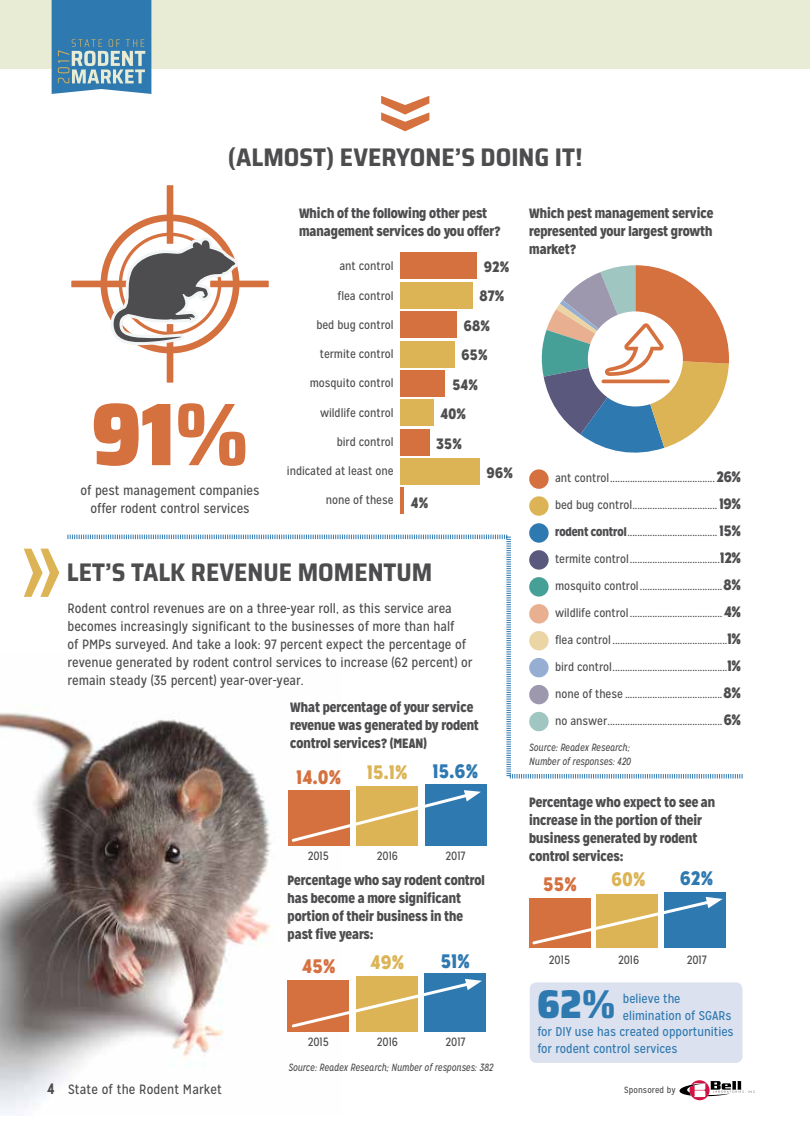
<style>
.page{position:relative;width:810px;height:1134px;background:#fff}
.page>*{position:absolute;margin:0;border:0;box-sizing:border-box;transform-origin:0 0}
.t1{font:900 semi-condensed 88.95px "Saira";color:#d5703f}
.t2{font:900 semi-condensed 40.2px "Saira";color:#2f79b1}
.t3{font:700 semi-condensed 25.5px "Saira";color:#4d4d4f}
.t4{font:900 19.5px "Mission Gothic";color:#d5703f}
.t5{font:900 19.5px "Mission Gothic";color:#dcb456}
.t6{font:900 19.5px "Mission Gothic";color:#2f79b1}
.t7{font:900 15px "Mission Gothic";letter-spacing:.025em;color:#4d4d4f}
.t8{font:900 13.5px/18px "Mission Gothic";color:#4d4d4f}
.t9{font:13.5px/18px "Mission Gothic";color:#4d4d4f;text-align:center}
.t10{font:12.75px "Mission Gothic";color:#2f79b1}
.t11{font:12px "Mission Gothic";letter-spacing:-.005em;color:#4d4d4f}
.t12{font:italic 10.5px/13.5px "Mission Gothic";color:#4d4d4f;scale:.9 1}
.t13{font:9px "Mission Gothic";letter-spacing:.01em;color:#4d4d4f}
.s1{font-weight:900;font-size:15px}
.s2{font-weight:900}
.s3{font-weight:700;font-size:15px}
</style>
<div class="page">
<div style="left:0;top:0;width:810px;height:68px;background:#e9ecd4"></div>
<div style="left:530px;top:982px;width:212px;height:81px;background:#dbe1ee;border-radius:7px"></div>
<img style="left:0;top:705px;width:290px;height:410px">
<div style="left:167px;top:185px;width:6px;height:59px;background:#d5703f"></div>
<div style="left:167px;top:324px;width:6px;height:59px;background:#d5703f"></div>
<div style="left:210px;top:281px;width:59px;height:6px;background:#d5703f"></div>
<div style="left:71px;top:281px;width:59px;height:6px;background:#d5703f"></div>
<svg style="left:101px;top:214px;width:139px;height:139px"></svg>
<hr style="left:400px;top:488px;width:4px;height:26px;background:#d5703f">
<div style="left:400px;top:458px;width:80px;height:27px;background:#dcb456"></div>
<div style="left:400px;top:429px;width:29px;height:26px;background:#d5703f"></div>
<div style="left:400px;top:400px;width:34px;height:26px;background:#dcb456"></div>
<div style="left:400px;top:370px;width:45px;height:27px;background:#d5703f"></div>
<div style="left:400px;top:341px;width:54px;height:26px;background:#dcb456"></div>
<div style="left:400px;top:311px;width:57px;height:27px;background:#d5703f"></div>
<div style="left:400px;top:282px;width:73px;height:27px;background:#dcb456"></div>
<div style="left:400px;top:253px;width:77px;height:26px;background:#d5703f"></div>
<svg style="left:67px;top:534px;width:676px;height:245px"></svg>
<svg style="left:541px;top:265px;width:188px;height:188px"></svg>
<hr style="left:602px;top:380px;width:68px;height:3px;background:#d5703f;border-radius:2px">
<div style="left:529px;top:469px;width:20px;height:20px;background:#d5703f;border-radius:50%"></div>
<div style="left:529px;top:496px;width:20px;height:20px;background:#dcb456;border-radius:50%"></div>
<div style="left:529px;top:523px;width:20px;height:20px;background:#2f79b1;border-radius:50%"></div>
<div style="left:529px;top:550px;width:20px;height:20px;background:#5b587d;border-radius:50%"></div>
<div style="left:529px;top:577px;width:20px;height:20px;background:#47a097;border-radius:50%"></div>
<div style="left:529px;top:604px;width:20px;height:20px;background:#e8b090;border-radius:50%"></div>
<div style="left:529px;top:631px;width:20px;height:19px;background:#ecd5a4;border-radius:50%"></div>
<div style="left:529px;top:658px;width:20px;height:19px;background:#95aed2;border-radius:50%"></div>
<div style="left:529px;top:685px;width:20px;height:19px;background:#9e98af;border-radius:50%"></div>
<div style="left:529px;top:712px;width:20px;height:19px;background:#a0c6c2;border-radius:50%"></div>
<div style="left:425px;top:785px;width:61px;height:61px;background:#2f79b1"></div>
<div style="left:357px;top:787px;width:61px;height:59px;background:#dcb456"></div>
<div style="left:289px;top:791px;width:61px;height:55px;background:#d5703f"></div>
<div style="left:425px;top:974px;width:61px;height:58px;background:#2f79b1"></div>
<div style="left:356px;top:976px;width:62px;height:56px;background:#dcb456"></div>
<div style="left:288px;top:980px;width:61px;height:52px;background:#d5703f"></div>
<div style="left:665px;top:892px;width:61px;height:56px;background:#2f79b1"></div>
<div style="left:597px;top:894px;width:61px;height:54px;background:#dcb456"></div>
<div style="left:529px;top:898px;width:61px;height:50px;background:#d5703f"></div>
<svg style="left:290px;top:790px;width:191px;height:54px"></svg>
<svg style="left:291px;top:979px;width:191px;height:51px"></svg>
<svg style="left:532px;top:897px;width:191px;height:50px"></svg>
<svg style="left:24px;top:549px;width:35px;height:48px"></svg>
<svg style="left:381px;top:96px;width:48px;height:35px"></svg>
<svg style="left:679px;top:1080px;width:77px;height:20px"></svg>
<svg style="left:52px;top:0;width:99px;height:94px;background:#508cb5"></svg>
<h3 class="t3" style="left:228px;top:137px;width:356px">(ALMOST) EVERYONE’S DOING IT!</h3>
<h1 class="t1" style="left:91px;top:365px;width:160px">91%</h1>
<p class="t9" style="left:80px;top:481px;width:181px">of pest management companies offer rodent control services</p>
<p class="t8" style="left:299px;top:204px;width:203px">Which of the following other pest management services do you offer?</p>
<p class="t11" style="left:339px;top:259px;width:56px">ant control</p>
<p class="t11" style="left:338px;top:288px;width:57px">flea control</p>
<p class="t11" style="left:316px;top:317px;width:79px">bed bug control</p>
<p class="t11" style="left:320px;top:347px;width:75px">termite control</p>
<p class="t11" style="left:310px;top:376px;width:85px">mosquito control</p>
<p class="t11" style="left:320px;top:405px;width:75px">wildlife control</p>
<p class="t11" style="left:337px;top:435px;width:58px">bird control</p>
<p class="t11" style="left:287px;top:464px;width:108px">indicated at least one</p>
<p class="t11" style="left:326px;top:493px;width:69px">none of these</p>
<p class="t7" style="left:484px;top:257px;width:27px">92%</p>
<p class="t7" style="left:479px;top:286px;width:27px">87%</p>
<p class="t7" style="left:464px;top:316px;width:28px">68%</p>
<p class="t7" style="left:462px;top:345px;width:28px">65%</p>
<p class="t7" style="left:452px;top:375px;width:27px">54%</p>
<p class="t7" style="left:441px;top:404px;width:27px">40%</p>
<p class="t7" style="left:436px;top:434px;width:27px">35%</p>
<p class="t7" style="left:487px;top:463px;width:28px">96%</p>
<p class="t7" style="left:411px;top:493px;width:19px">4%</p>
<h3 class="t3" style="left:67px;top:552px;width:367px">LET’S TALK REVENUE MOMENTUM</h3>
<p class="t9" style="left:68px;top:599px;width:407px;text-align:left">Rodent control revenues are on a three-year roll, as this service area becomes increasingly significant to the businesses of more than half<br>of PMPs surveyed. And take a look: 97 percent expect the percentage of revenue generated by rodent control services to increase (62 percent) or remain steady (35 percent) year-over-year.</p>
<p class="t8" style="left:290px;top:698px;width:190px">What percentage of your service revenue was generated by rodent control services? (MEAN)</p>
<h3 class="t4" style="left:297px;top:764px;width:46px">14.0%</h3>
<h3 class="t5" style="left:367px;top:759px;width:42px">15.1%</h3>
<h3 class="t6" style="left:433px;top:758px;width:47px">15.6%</h3>
<p class="t11" style="left:308px;top:849px;width:23px">2015</p>
<p class="t11" style="left:377px;top:849px;width:23px">2016</p>
<p class="t11" style="left:446px;top:849px;width:21px">2017</p>
<p class="t8" style="left:288px;top:872px;width:199px">Percentage who say rodent control has become a more significant portion of their business in the past five years:</p>
<h3 class="t4" style="left:302px;top:954px;width:35px">45%</h3>
<p class="t11" style="left:308px;top:1035px;width:23px">2015</p>
<h3 class="t5" style="left:371px;top:949px;width:35px">49%</h3>
<p class="t11" style="left:377px;top:1035px;width:23px">2016</p>
<h3 class="t6" style="left:441px;top:948px;width:31px">51%</h3>
<p class="t11" style="left:446px;top:1035px;width:21px">2017</p>
<p class="t12" style="left:288px;top:1061px;width:229px">Source: Readex Research; Number of responses: 382</p>
<p class="t8" style="left:529px;top:204px;width:186px;text-align:justify">Which pest management service represented your largest growth market?</p>
<p class="t11" style="left:555px;top:471px;width:188px">ant control..........................................<span class="s1">26%</span></p>
<p class="t11" style="left:555px;top:498px;width:188px">bed bug control.................................. <span class="s1">19%</span></p>
<p class="t11" style="left:555px;top:525px;width:188px"><span class="s2">rodent control</span>.................................... <span class="s1">15%</span></p>
<p class="t11" style="left:555px;top:552px;width:188px">termite control....................................<span class="s1">12%</span></p>
<p class="t11" style="left:555px;top:579px;width:188px">mosquito control.................................<span class="s1">8%</span></p>
<p class="t11" style="left:555px;top:605px;width:188px">wildlife control.....................................<span class="s1">4%</span></p>
<p class="t11" style="left:555px;top:632px;width:188px">flea control ..............................................<span class="s1">1%</span></p>
<p class="t11" style="left:555px;top:659px;width:188px">bird control..............................................<span class="s1">1%</span></p>
<p class="t11" style="left:555px;top:686px;width:188px">none of these .......................................<span class="s1">8%</span></p>
<p class="t11" style="left:555px;top:713px;width:188px">no answer..............................................<span class="s1">6%</span></p>
<p class="t12" style="left:529px;top:741px;width:115px">Source: Readex Research;<br>Number of responses: 420</p>
<p class="t8" style="left:529px;top:794px;width:188px">Percentage who expect to see an increase in the portion of their business generated by rodent control services:</p>
<h3 class="t4" style="left:543px;top:871px;width:35px">55%</h3>
<p class="t11" style="left:549px;top:953px;width:23px">2015</p>
<h3 class="t5" style="left:612px;top:867px;width:35px">60%</h3>
<p class="t11" style="left:618px;top:953px;width:23px">2016</p>
<h3 class="t6" style="left:680px;top:866px;width:35px">62%</h3>
<p class="t11" style="left:687px;top:953px;width:21px">2017</p>
<h2 class="t2" style="left:537px;top:973px;width:80px">62%</h2>
<p class="t10" style="left:623px;top:991px;width:59px">believe the</p>
<p class="t10" style="left:623px;top:1008px;width:110px">elimination of SGARs</p>
<p class="t10" style="left:537px;top:1024px;width:198px">for DIY use has created opportunities</p>
<p class="t10" style="left:537px;top:1041px;width:142px">for rodent control services</p>
<p class="t9" style="left:47px;top:1081px;width:176px"><span class="s3">4</span> State of the Rodent Market</p>
<p class="t13" style="left:624px;top:1084px;width:53px">Sponsored by</p>
</div>
